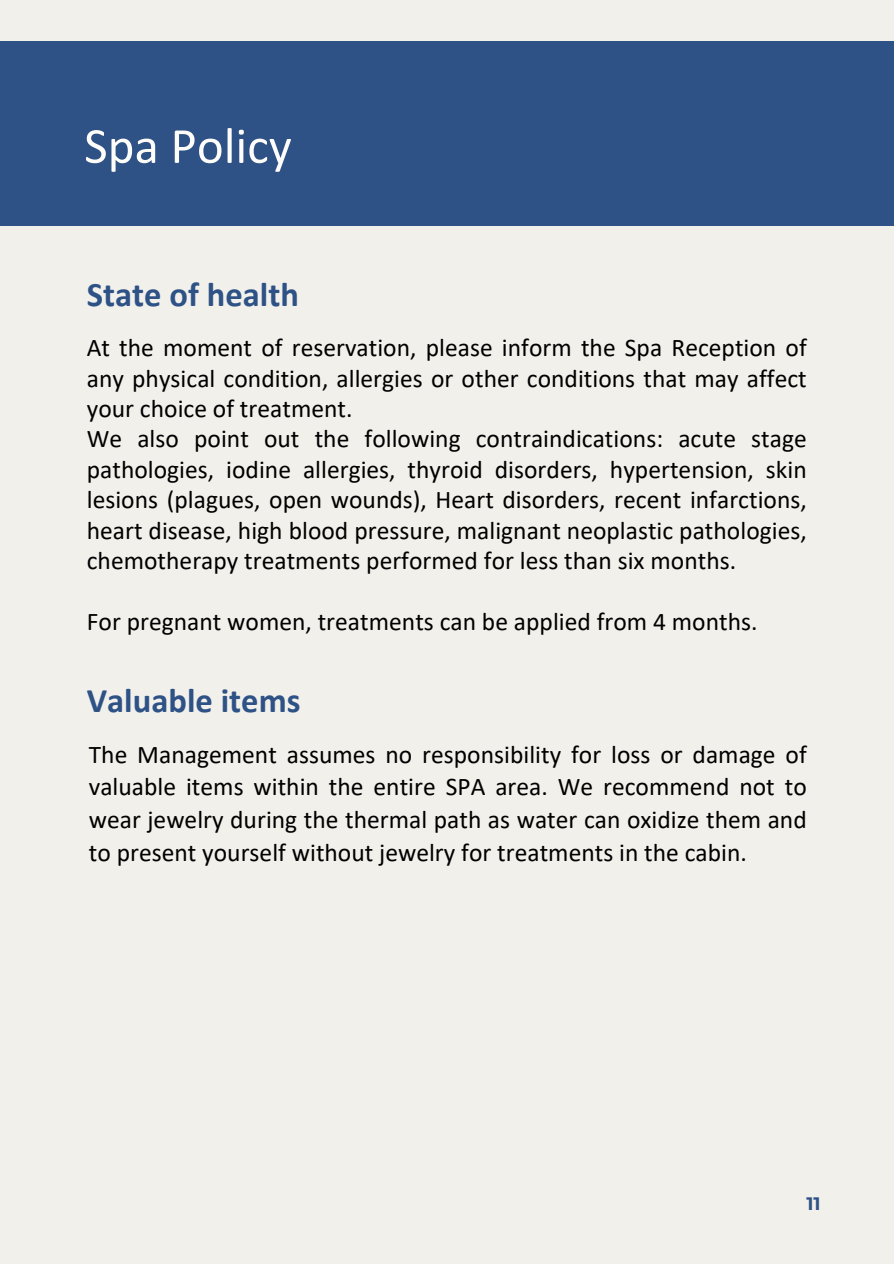
<style>
.page{position:relative;width:894px;height:1264px;background:#fff}
.page>*{position:absolute;margin:0;border:0;box-sizing:border-box;transform-origin:0 0}
.t1{font:51px "Calibri";color:#fffdf9}
.t2{font:700 34.5px "Calibri";color:#2e5286}
.t3{font:25.5px/30.3px "Calibri";color:#000}
.t4{font:700 18px "Montserrat";color:#2e5286}
</style>
<div class="page">
<div style="left:0;top:0;width:893px;height:1263px;background:#f2f0eb"></div>
<div style="left:0;top:41px;width:893px;height:185px;background:#2e5286"></div>
<h1 class="t1" style="left:84px;top:124px;width:209px">Spa Policy</h1>
<h2 class="t2" style="left:87px;top:280px;width:213px">State of health</h2>
<p class="t3" style="left:87px;top:335px;width:721px">At the moment of reservation, please inform the Spa Reception of any physical condition, allergies or other conditions that may affect your choice of treatment.<br>We also point out the following contraindications: acute stage pathologies, iodine allergies, thyroid disorders, hypertension, skin lesions (plagues, open wounds), Heart disorders, recent infarctions, heart disease, high blood pressure, malignant neoplastic pathologies, chemotherapy treatments performed for less than six months.</p>
<p class="t3" style="left:87px;top:608px;width:672px">For pregnant women, treatments can be applied from 4 months.</p>
<h2 class="t2" style="left:87px;top:685px;width:215px">Valuable items</h2>
<p class="t3" style="left:89px;top:739px;width:719px;line-height:32.7px;text-align:justify">The Management assumes no responsibility for loss or damage of valuable items within the entire SPA area. We recommend not to wear jewelry during the thermal path as water can oxidize them and to present yourself without jewelry for treatments in the cabin.</p>
<p class="t4" style="left:806px;top:1192px;width:16px">11</p>
</div>
